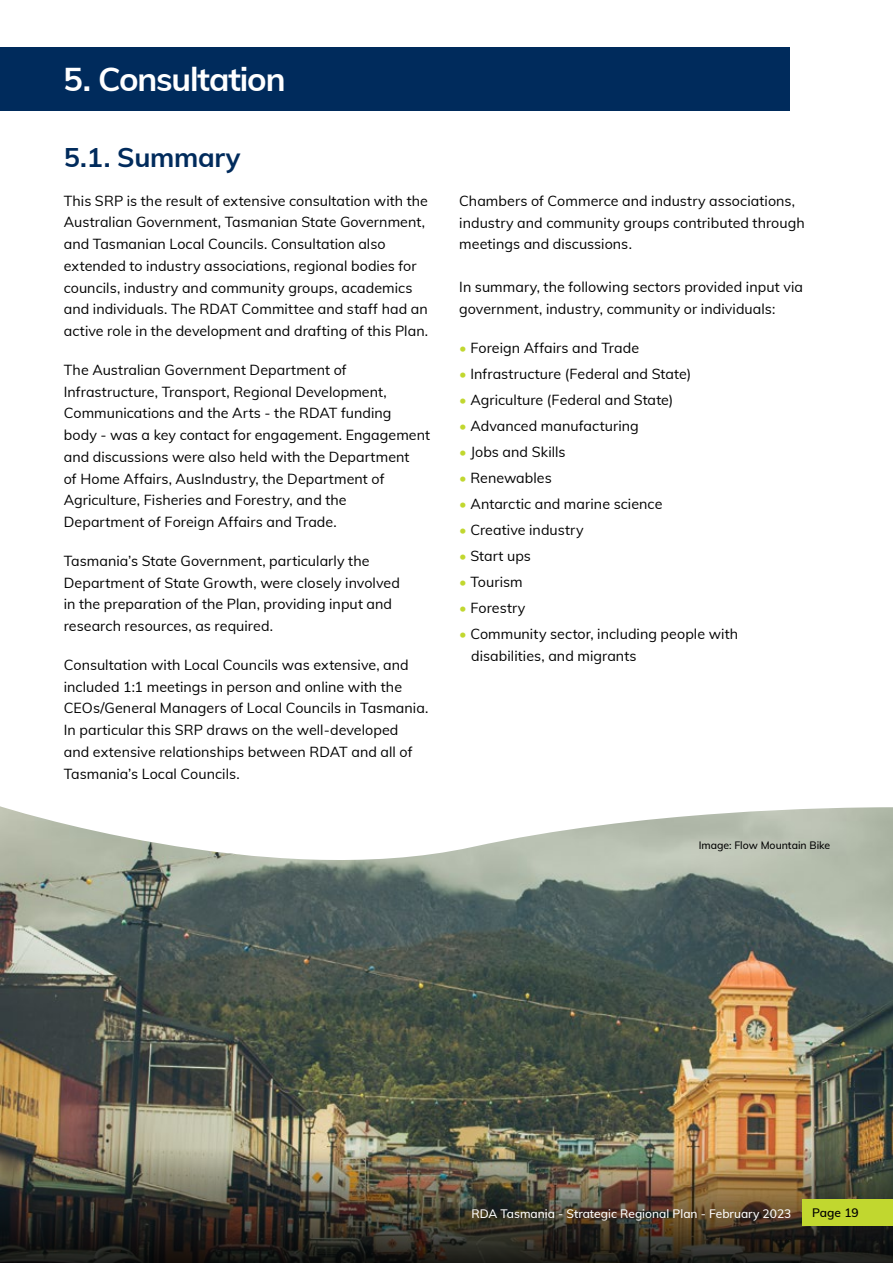
<style>
.page{position:relative;width:893px;height:1263px;background:#fff}
.page>*{position:absolute;margin:0;border:0;box-sizing:border-box;transform-origin:0 0}
.t1{font:700 33px "Muli";letter-spacing:-.035em;color:#fff}
.t2{font:700 27px "Muli";letter-spacing:-.01em;color:#002b5c}
.t3{font:14.25px/21.8px "Muli";letter-spacing:.005em;color:#000}
.t4{font:500 12px "Muli";color:#fff}
.t5{font:600 12px "Muli";color:#000}
.t6{font:500 10.5px "Muli";color:#000}
.s1{color:#c1d72f}
</style>
<div class="page">
<div style="left:0;top:47px;width:790px;height:64px;background:#002b5c"></div>
<img style="left:0;top:806px;width:893px;height:342px">
<img style="left:0;top:1148px;width:893px;height:115px">
<div style="left:802px;top:1199px;width:91px;height:27px;background:#c1d72f"></div>
<h1 class="t1" style="left:63px;top:55px;width:224px">5. Consultation</h1>
<h2 class="t2" style="left:64px;top:137px;width:178px">5.1. Summary</h2>
<p class="t3" style="left:64px;top:189px;width:366px">This SRP is the result of extensive consultation with the Australian Government, Tasmanian State Government, and Tasmanian Local Councils. Consultation also extended to industry associations, regional bodies for councils, industry and community groups, academics and individuals. The RDAT Committee and staff had an active role in the development and drafting of this Plan.</p>
<p class="t3" style="left:64px;top:358px;width:368px">The Australian Government Department of Infrastructure, Transport, Regional Development, Communications and the Arts - the RDAT funding<br>body - was a key contact for engagement. Engagement and discussions were also held with the Department<br>of Home Affairs, AusIndustry, the Department of Agriculture, Fisheries and Forestry, and the Department of Foreign Affairs and Trade.</p>
<p class="t3" style="left:64px;top:549px;width:338px">Tasmania’s State Government, particularly the Department of State Growth, were closely involved in the preparation of the Plan, providing input and research resources, as required.</p>
<p class="t3" style="left:64px;top:653px;width:366px">Consultation with Local Councils was extensive, and included 1:1 meetings in person and online with the CEOs/General Managers of Local Councils in Tasmania.<br>In particular this SRP draws on the well-developed<br>and extensive relationships between RDAT and all of Tasmania’s Local Councils.</p>
<p class="t3" style="left:459px;top:189px;width:347px">Chambers of Commerce and industry associations, industry and community groups contributed through meetings and discussions.</p>
<p class="t3" style="left:459px;top:276px;width:345px">In summary, the following sectors provided input via government, industry, community or individuals:</p>
<p class="t3" style="left:459px;top:336px;width:181px"><span class="s1">•</span> Foreign Affairs and Trade</p>
<p class="t3" style="left:459px;top:362px;width:234px"><span class="s1">•</span> Infrastructure (Federal and State)</p>
<p class="t3" style="left:459px;top:388px;width:216px"><span class="s1">•</span> Agriculture (Federal and State)</p>
<p class="t3" style="left:459px;top:414px;width:181px"><span class="s1">•</span> Advanced manufacturing</p>
<p class="t3" style="left:459px;top:440px;width:108px"><span class="s1">•</span> Jobs and Skills</p>
<p class="t3" style="left:459px;top:466px;width:94px"><span class="s1">•</span> Renewables</p>
<p class="t3" style="left:459px;top:492px;width:205px"><span class="s1">•</span> Antarctic and marine science</p>
<p class="t3" style="left:459px;top:518px;width:126px"><span class="s1">•</span> Creative industry</p>
<p class="t3" style="left:459px;top:544px;width:73px"><span class="s1">•</span> Start ups</p>
<p class="t3" style="left:459px;top:570px;width:65px"><span class="s1">•</span> Tourism</p>
<p class="t3" style="left:459px;top:596px;width:68px"><span class="s1">•</span> Forestry</p>
<p class="t3" style="left:471px;top:622px;width:268px;text-indent:-12px"><span class="s1">•</span> Community sector, including people with disabilities, and migrants</p>
<p class="t6" style="left:699px;top:837px;width:133px">Image: Flow Mountain Bike</p>
<p class="t4" style="left:471px;top:1205px;width:322px">RDA Tasmania - Strategic Regional Plan - February 2023</p>
<p class="t5" style="left:812px;top:1204px;width:48px">Page 19</p>
</div>
